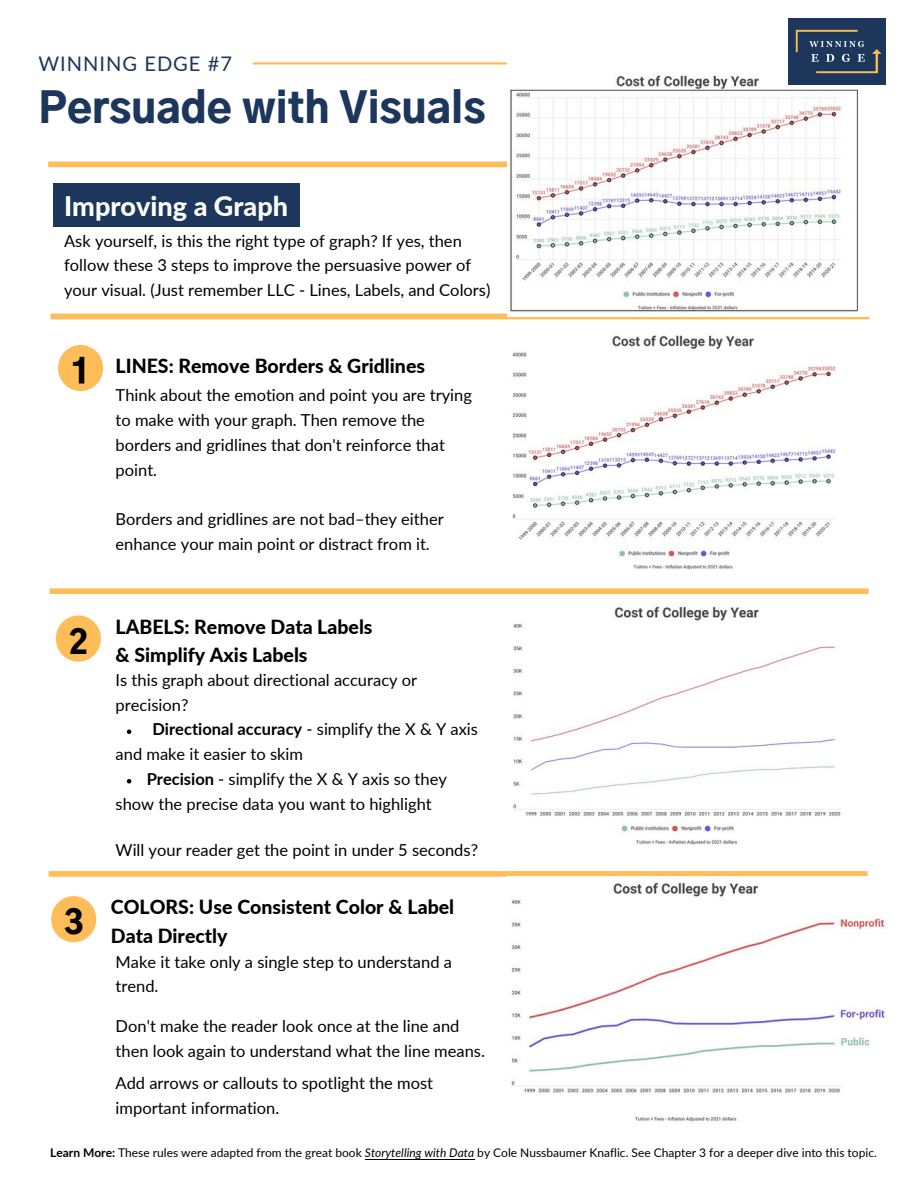
<style>
.page{position:relative;width:918px;height:1188px;background:#fff}
.page>*{position:absolute;margin:0;border:0;box-sizing:border-box;transform-origin:0 0}
.t1{font:900 41.1px "Gothic A1";color:#1c365c}
.t2{font:900 32.25px "Gothic A1";color:#000}
.t3{font:800 27px "Lato";color:#fff}
.t4{font:20.1px "Lato";letter-spacing:.05em;color:#1c365c}
.t5{font:800 19.5px/28.2px "Lato";color:#000}
.t6{font:16.5px/24.8px "Lato";color:#000}
.t7{font:700 16.5px "Lato";color:#000}
.t8{font:12px "Lato";color:#000}
.s1{font-weight:400}
.s2{font-weight:700}
.s3{font-style:italic}
</style>
<div class="page">
<div style="left:48px;top:162px;width:822px;height:5px;background:#ffbd59"></div>
<div style="left:51px;top:314px;width:819px;height:5px;background:#ffbd59"></div>
<div style="left:49px;top:871px;width:819px;height:6px;background:#ffbd59"></div>
<div style="left:50px;top:588px;width:819px;height:6px;background:#ffbd59"></div>
<div style="left:51px;top:896px;width:45px;height:46px;background:#ffbd59;border-radius:23px"></div>
<div style="left:56px;top:616px;width:45px;height:46px;background:#ffbd59;border-radius:23px"></div>
<div style="left:58px;top:345px;width:45px;height:46px;background:#ffbd59;border-radius:23px"></div>
<svg style="left:127px;top:730px;width:4px;height:4px"></svg>
<svg style="left:127px;top:779px;width:4px;height:5px"></svg>
<div style="left:53px;top:183px;width:247px;height:44px;background:#1c365c"></div>
<hr style="left:366px;top:1159px;width:109px;height:1px;background:#000">
<hr style="left:253px;top:62px;width:631px;height:3px;background:#ffbd59">
<img style="left:508px;top:62px;width:361px;height:255px">
<img style="left:512px;top:335px;width:324px;height:235px">
<img style="left:513px;top:606px;width:328px;height:239px">
<img style="left:511px;top:882px;width:377px;height:240px">
<img style="left:788px;top:19px;width:98px;height:65px">
<p class="t4" style="left:38px;top:52px;width:195px">WINNING EDGE #7</p>
<p class="t1" style="left:38px;top:90px;width:449px">Persuade with Visuals</p>
<p class="t3" style="left:64px;top:189px;width:226px">Improving a Graph</p>
<p class="t6" style="left:64px;top:228px;width:428px">Ask yourself, is this the right type of graph? If yes, then follow these 3 steps to improve the persuasive power of your visual. (Just remember LLC - Lines, Labels, and Colors)</p>
<p class="t2" style="left:71px;top:357px;width:21px">1</p>
<p class="t5" style="left:116px;top:352px;width:311px">LINES: Remove Borders &amp; Gridlines</p>
<p class="t6" style="left:116px;top:383px;width:358px">Think about the emotion and point you are trying to make with your graph. Then remove the borders and gridlines that don't reinforce that point.</p>
<p class="t6" style="left:116px;top:506px;width:330px">Borders and gridlines are not bad–they either enhance your main point or distract from it.</p>
<p class="t2" style="left:69px;top:628px;width:21px">2</p>
<p class="t2" style="left:64px;top:908px;width:21px">3</p>
<p class="t5" style="left:116px;top:612px;width:258px">LABELS: Remove Data Labels &amp; Simplify Axis Labels</p>
<p class="t6" style="left:116px;top:667px;width:303px">Is this graph about directional accuracy or precision?</p>
<p class="t7" style="left:152px;top:719px;width:327px">Directional accuracy <span class="s1">- simplify the X &amp; Y axis</span></p>
<p class="t6" style="left:116px;top:741px;width:189px">and make it easier to skim</p>
<p class="t6" style="left:147px;top:766px;width:302px"><span class="s2">Precision</span> - simplify the X &amp; Y axis so they</p>
<p class="t6" style="left:116px;top:791px;width:318px">show the precise data you want to highlight</p>
<p class="t6" style="left:116px;top:837px;width:364px">Will your reader get the point in under 5 seconds?</p>
<p class="t5" style="left:111px;top:893px;width:345px">COLORS: Use Consistent Color &amp; Label<br>Data Directly</p>
<p class="t6" style="left:116px;top:950px;width:338px;line-height:23.7px">Make it take only a single step to understand a trend.</p>
<p class="t6" style="left:116px;top:1013px;width:345px">Don't make the reader look once at the line and</p>
<p class="t6" style="left:116px;top:1038px;width:371px">then look again to understand what the line means.</p>
<p class="t6" style="left:116px;top:1071px;width:319px">Add arrows or callouts to spotlight the most</p>
<p class="t6" style="left:116px;top:1095px;width:165px">important information.</p>
<p class="t8" style="left:50px;top:1145px;width:828px"><span class="s2">Learn More:</span> These rules were adapted from the great book <span class="s3">Storytelling with Data</span> by Cole Nussbaumer Knaflic. See Chapter 3 for a deeper dive into this topic.</p>
</div>
